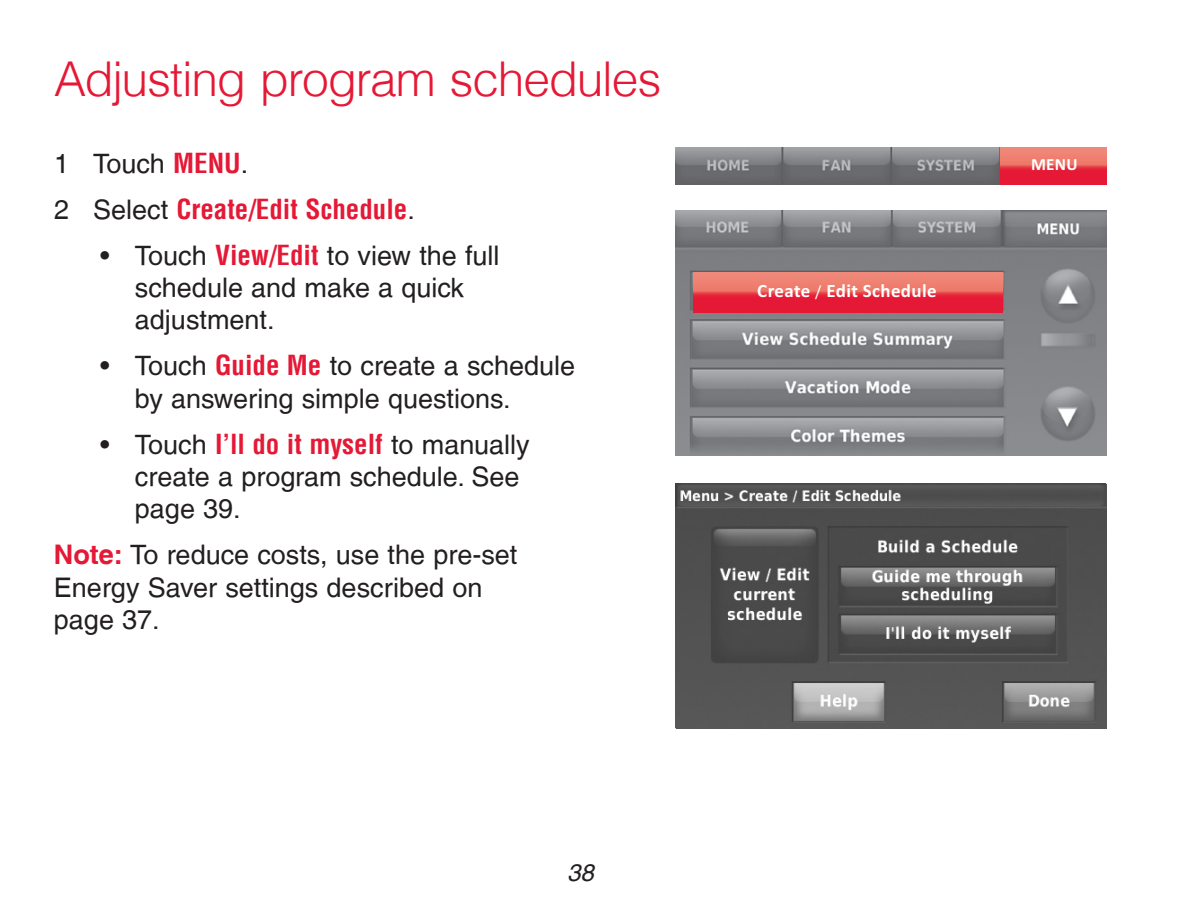
<style>
.page{position:relative;width:1188px;height:918px;background:#fff}
.page>*{position:absolute;margin:0;border:0;box-sizing:border-box;transform-origin:0 0}
.t1{font:300 48px "Helvetica LT";letter-spacing:-.025em;color:#e51836}
.t2{font:27px/32.4px "Helvetica LT";color:#231f20}
.t3{font:700 condensed 27px/45.9px "Helvetica LT";color:#e51836}
.t4{font:italic 24px "Helvetica LT";color:#231f20}
.t5{font:700 18.9px "Calibri";letter-spacing:.02em;color:#fff}
.t6{font:700 17.1px "Calibri";color:#fff}
.s1{font-weight:400;font-stretch:normal;color:#231f20}
.s2{font-weight:700;font-stretch:condensed;color:#e51836}
.s3{font-weight:700;color:#e51836}
.s4{font-weight:400;font-size:16.2px}
</style>
<div class="page">
<img style="left:675px;top:147px;width:326px;height:38px">
<svg style="left:1001px;top:147px;width:106px;height:38px;background:#e94e54"></svg>
<img style="left:675px;top:211px;width:432px;height:245px">
<svg style="left:693px;top:273px;width:310px;height:39px;background:#e94e54"></svg>
<img style="left:675px;top:483px;width:432px;height:245px">
<h1 class="t1" style="left:54px;top:49px;width:609px">Adjusting program schedules</h1>
<p class="t3" style="left:54px;top:140px;width:362px"><span class="s1">1 Touch</span> MENU<span class="s1">.<br>2 Select</span> Create/Edit Schedule<span class="s1">.</span></p>
<p class="t2" style="left:135px;top:239px;width:366px;text-indent:-35px">• Touch <span class="s2">View/Edit</span> to view the full schedule and make a quick adjustment.</p>
<p class="t2" style="left:135px;top:350px;width:442px;text-indent:-35px">• Touch <span class="s2">Guide Me</span> to create a schedule by answering simple questions.</p>
<p class="t2" style="left:135px;top:428px;width:396px;text-indent:-35px">• Touch <span class="s2">I’ll do it myself</span> to manually create a program schedule. See page 39.</p>
<p class="t2" style="left:54px;top:539px;width:465px"><span class="s3">Note:</span> To reduce costs, use the pre-set<br>Energy Saver settings described on page 37.</p>
<p class="t4" style="left:567px;top:859px;width:28px">38</p>
<p class="t5" style="left:757px;top:279px;width:181px">Create <span class="s4">/</span> Edit Schedule</p>
<p class="t6" style="left:1031px;top:154px;width:48px">MENU</p>
</div>
